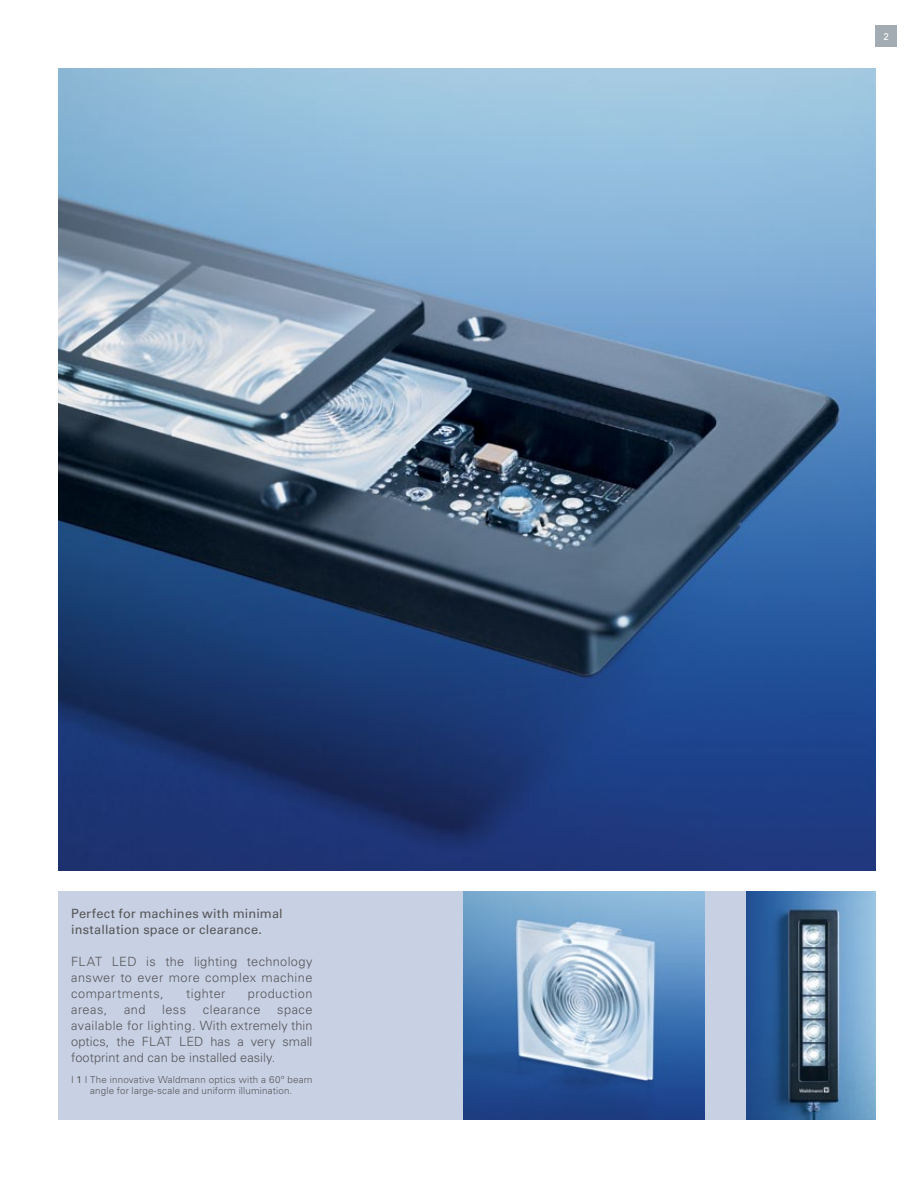
<style>
.page{position:relative;width:918px;height:1188px;background:#fff}
.page>*{position:absolute;margin:0;border:0;box-sizing:border-box;transform-origin:0 0}
.t1{font:300 12.75px/15.9px "Univers LT Std";letter-spacing:.035em;color:#565757;text-align:justify}
.t2{font:12.75px/15.9px "Univers LT Std";letter-spacing:.015em;color:#565757}
.t3{font:300 9.75px/10.6px "Univers LT Std";letter-spacing:.015em;color:#565757;text-align:center}
.t4{font:9.75px "Univers LT Std";color:#fff}
.s1{font-weight:400}
</style>
<div class="page">
<div style="left:875px;top:26px;width:22px;height:21px;background:#a3acb2"></div>
<div style="left:58px;top:892px;width:817px;height:228px;background:#c8d0e4"></div>
<img style="left:58px;top:68px;width:817px;height:802px">
<img style="left:463px;top:892px;width:241px;height:228px">
<img style="left:747px;top:892px;width:128px;height:228px">
<p class="t2" style="left:71px;top:906px;width:213px">Perfect for machines with minimal installation space or clearance.</p>
<p class="t1" style="left:71px;top:954px;width:243px">FLAT LED is the lighting technology answer to ever more complex machine compartments,</p>
<p class="t1" style="left:186px;top:986px;width:41px">tighter</p>
<p class="t1" style="left:248px;top:986px;width:66px">production</p>
<p class="t1" style="left:71px;top:1002px;width:38px">areas,</p>
<p class="t1" style="left:124px;top:1002px;width:23px">and</p>
<p class="t1" style="left:162px;top:1002px;width:26px">less</p>
<p class="t1" style="left:203px;top:1002px;width:59px">clearance</p>
<p class="t1" style="left:71px;top:1002px;width:243px;text-indent:206px">space available for lighting. With extremely thin optics, the FLAT LED has a very small footprint and can be installed easily.</p>
<p class="t3" style="left:71px;top:1074px;width:243px">I <span class="s1">1</span> I The innovative Waldmann optics with a 60º beam angle for large-scale and uniform illumination.</p>
<p class="t4" style="left:883px;top:30px;width:7px">2</p>
</div>
